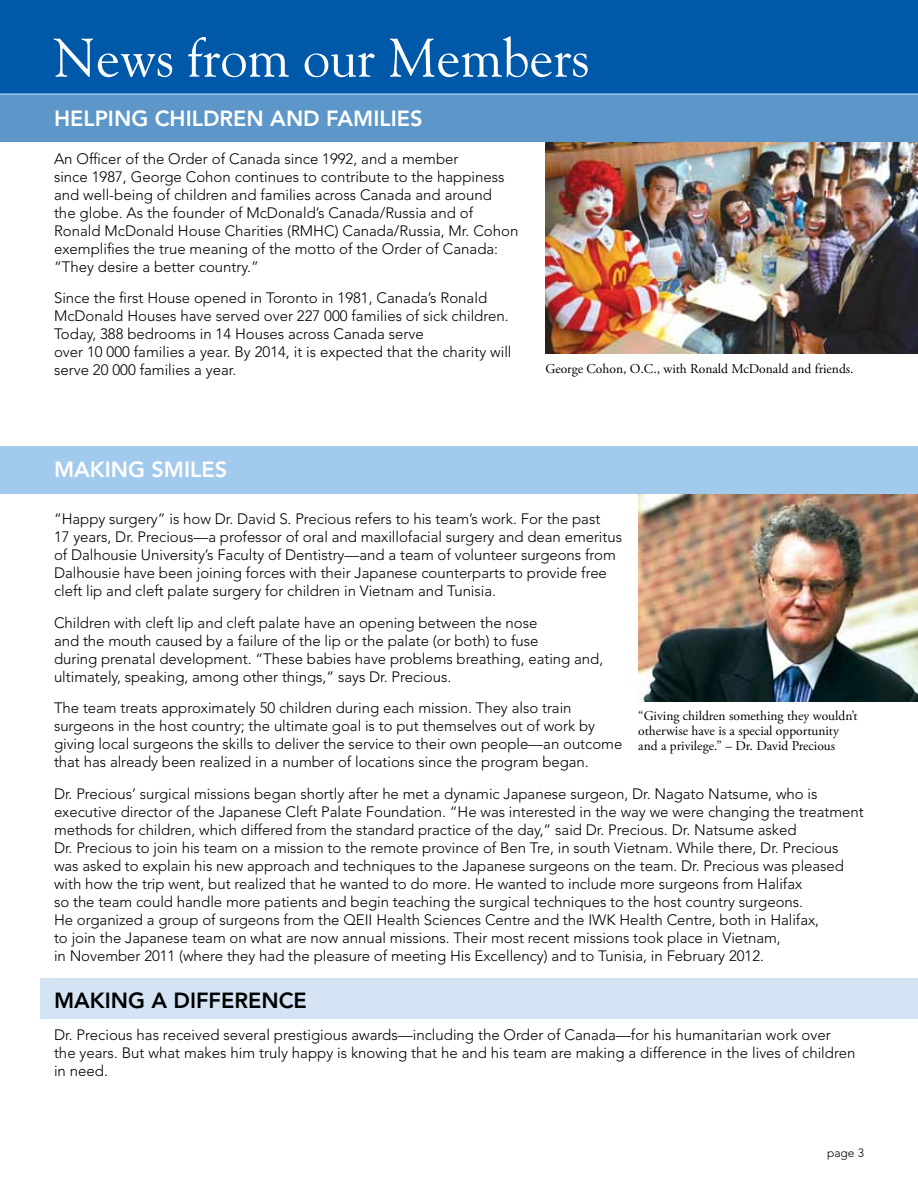
<style>
.page{position:relative;width:918px;height:1188px;background:#fff}
.page>*{position:absolute;margin:0;border:0;box-sizing:border-box;transform-origin:0 0}
.Members__Corner_Head{font:54px "Goudy Std";color:#fff}
.Header_in_Bar{font:800 21.75px "Avenir LT Std";color:#fff}
.Header_in_Bar-2{font:800 21.75px "Avenir LT Std";color:#000}
.body_text_sans{font:300 15px/18px "Avenir LT Std";letter-spacing:-.005em;color:#000}
.photo_caption{font:13.5px/15px "Adobe Garamond Pro";color:#000}
.t1{font:300 12px "Avenir LT Std";color:#000}
</style>
<div class="page">
<img style="left:545px;top:142px;width:373px;height:212px">
<img style="left:638px;top:493px;width:280px;height:209px">
<div style="left:0;top:94px;width:918px;height:48px;background:#5d97c9"></div>
<div style="left:0;top:446px;width:918px;height:47px;background:#a2caec"></div>
<div style="left:0;top:0;width:918px;height:94px;background:#0058a9"></div>
<div style="left:40px;top:978px;width:878px;height:41px;background:#d4e4f5"></div>
<hr style="left:0;top:93px;width:918px;height:2px;background:#a2caec">
<p class="Members__Corner_Head" style="left:54px;top:24px;width:537px">News from our Members</p>
<p class="Header_in_Bar" style="left:54px;top:105px;width:370px">HELPING CHILDREN AND FAMILIES</p>
<p class="body_text_sans" style="left:54px;top:150px;width:466px">An Officer of the Order of Canada since 1992, and a member<br>since 1987, George Cohon continues to contribute to the happiness and well-being of children and families across Canada and around<br>the globe. As the founder of McDonald’s Canada/Russia and of Ronald McDonald House Charities (RMHC) Canada/Russia, Mr. Cohon exemplifies the true meaning of the motto of the Order of Canada: “They desire a better country.”</p>
<p class="body_text_sans" style="left:54px;top:289px;width:459px">Since the first House opened in Toronto in 1981, Canada’s Ronald McDonald Houses have served over 227 000 families of sick children.<br>Today, 388 bedrooms in 14 Houses across Canada serve<br>over 10 000 families a year. By 2014, it is expected that the charity will serve 20 000 families a year.</p>
<p class="photo_caption" style="left:545px;top:361px;width:310px">George Cohon, O.C., with Ronald McDonald and friends.</p>
<p class="Header_in_Bar" style="left:54px;top:457px;width:175px">MAKING SMILES</p>
<p class="body_text_sans" style="left:54px;top:510px;width:570px">“Happy surgery” is how Dr. David S. Precious refers to his team’s work. For the past<br>17 years, Dr. Precious—a professor of oral and maxillofacial surgery and dean emeritus of Dalhousie University’s Faculty of Dentistry—and a team of volunteer surgeons from Dalhousie have been joining forces with their Japanese counterparts to provide free cleft lip and cleft palate surgery for children in Vietnam and Tunisia.</p>
<p class="body_text_sans" style="left:54px;top:614px;width:551px">Children with cleft lip and cleft palate have an opening between the nose<br>and the mouth caused by a failure of the lip or the palate (or both) to fuse<br>during prenatal development. “These babies have problems breathing, eating and, ultimately, speaking, among other things,” says Dr. Precious.</p>
<p class="body_text_sans" style="left:54px;top:699px;width:570px">The team treats approximately 50 children during each mission. They also train surgeons in the host country; the ultimate goal is to put themselves out of work by giving local surgeons the skills to deliver the service to their own people—an outcome that has already been realized in a number of locations since the program began.</p>
<p class="body_text_sans" style="left:54px;top:785px;width:811px">Dr. Precious’ surgical missions began shortly after he met a dynamic Japanese surgeon, Dr. Nagato Natsume, who is executive director of the Japanese Cleft Palate Foundation. “He was interested in the way we were changing the treatment methods for children, which differed from the standard practice of the day,” said Dr. Precious. Dr. Natsume asked<br>Dr. Precious to join his team on a mission to the remote province of Ben Tre, in south Vietnam. While there, Dr. Precious was asked to explain his new approach and techniques to the Japanese surgeons on the team. Dr. Precious was pleased with how the trip went, but realized that he wanted to do more. He wanted to include more surgeons from Halifax<br>so the team could handle more patients and begin teaching the surgical techniques to the host country surgeons.<br>He organized a group of surgeons from the QEII Health Sciences Centre and the IWK Health Centre, both in Halifax,<br>to join the Japanese team on what are now annual missions. Their most recent missions took place in Vietnam,<br>in November 2011 (where they had the pleasure of meeting His Excellency) and to Tunisia, in February 2012.</p>
<p class="Header_in_Bar-2" style="left:54px;top:988px;width:254px">MAKING A DIFFERENCE</p>
<p class="body_text_sans" style="left:54px;top:1025px;width:803px">Dr. Precious has received several prestigious awards—including the Order of Canada—for his humanitarian work over the years. But what makes him truly happy is knowing that he and his team are making a difference in the lives of children in need.</p>
<p class="photo_caption" style="left:638px;top:709px;width:221px">“Giving children something they wouldn’t otherwise have is a special opportunity and a privilege.” – Dr. David Precious</p>
<p class="t1" style="left:827px;top:1145px;width:38px">page 3</p>
</div>
